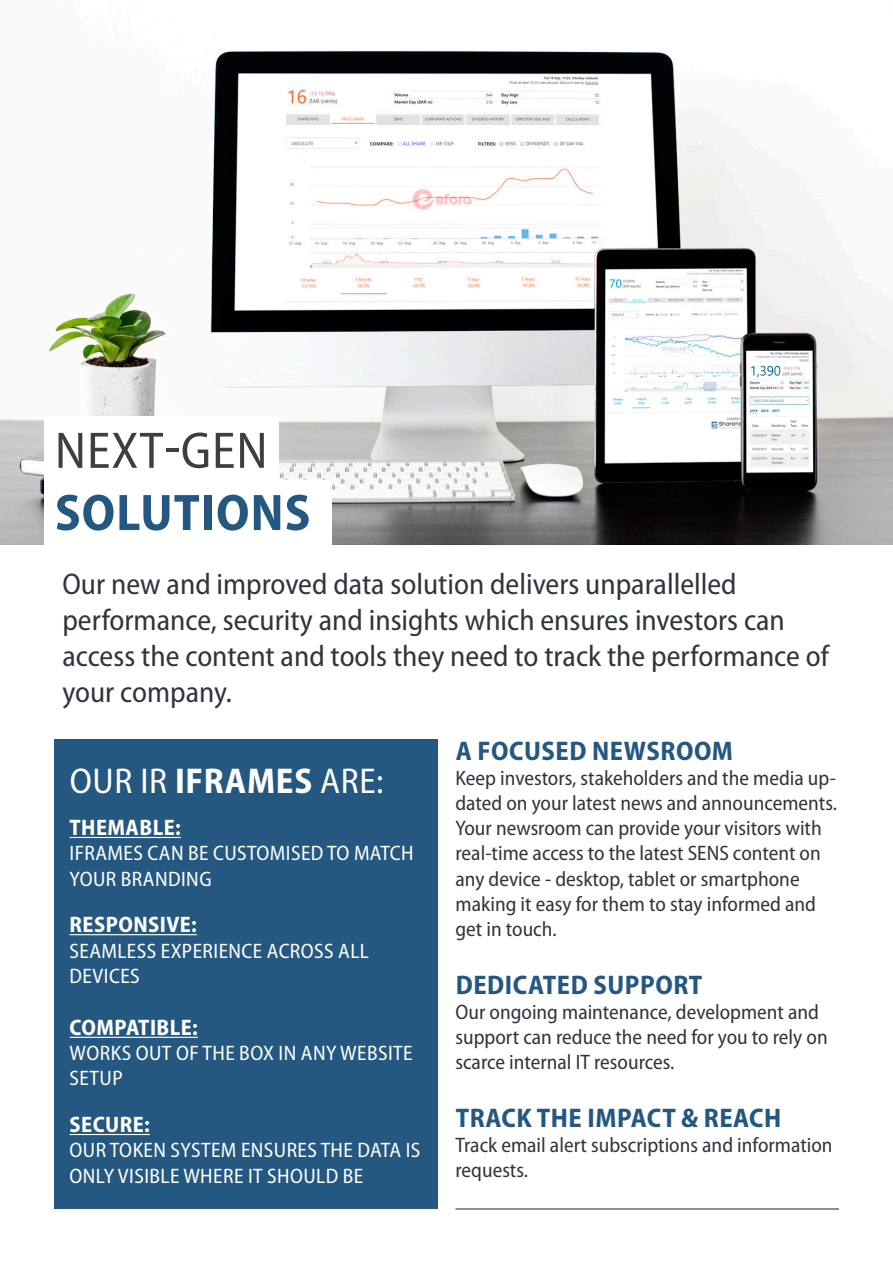
<style>
.page{position:relative;width:893px;height:1263px;background:#fff}
.page>*{position:absolute;margin:0;border:0;box-sizing:border-box;transform-origin:0 0}
.t1{font:700 semi-condensed 51.9px "Myriad Pro";letter-spacing:.02em;color:#255880}
.t2{font:semi-condensed 51.9px "Myriad Pro";letter-spacing:.02em;color:#3e3e3f}
.t3{font:semi-condensed 36px "Myriad Pro";letter-spacing:.02em;color:#fff}
.t4{font:semi-condensed 30px/36px "Myriad Pro";color:#30343e}
.t5{font:700 semi-condensed 27px "Myriad Pro";letter-spacing:.02em;color:#255880}
.t6{font:700 semi-condensed 22.5px "Myriad Pro";letter-spacing:.02em;color:#fff}
.t7{font:semi-condensed 21px/25.2px "Myriad Pro";color:#30343e}
.t8{font:semi-condensed 21px/25.2px "Myriad Pro";letter-spacing:.02em;color:#fff}
.s1{font-weight:700}
</style>
<div class="page">
<img style="left:0;top:50px;width:893px;height:495px">
<div style="left:45px;top:416px;width:234px;height:64px;background:#fff"></div>
<div style="left:45px;top:480px;width:287px;height:65px;background:#fff"></div>
<div style="left:54px;top:739px;width:383px;height:470px;background:#255880"></div>
<hr style="left:70px;top:837px;width:111px;height:1px;background:#fff">
<hr style="left:70px;top:934px;width:127px;height:1px;background:#fff">
<hr style="left:70px;top:1037px;width:128px;height:1px;background:#fff">
<hr style="left:70px;top:1134px;width:80px;height:1px;background:#fff">
<hr style="left:455px;top:1209px;width:384px;height:1px;background:#231f20">
<p class="t2" style="left:55px;top:419px;width:214px">NEXT-GEN</p>
<p class="t1" style="left:55px;top:479px;width:257px">SOLUTIONS</p>
<p class="t4" style="left:62px;top:566px;width:768px">Our new and improved data solution delivers unparallelled performance, security and insights which ensures investors can access the content and tools they need to track the performance of your company.</p>
<p class="t3" style="left:70px;top:758px;width:315px">OUR IR <span class="s1">IFRAMES</span> ARE:</p>
<p class="t6" style="left:70px;top:813px;width:113px">THEMABLE:</p>
<p class="t8" style="left:70px;top:840px;width:346px">IFRAMES CAN BE CUSTOMISED TO MATCH<br>YOUR BRANDING</p>
<p class="t6" style="left:70px;top:910px;width:129px">RESPONSIVE:</p>
<p class="t8" style="left:70px;top:938px;width:301px">SEAMLESS EXPERIENCE ACROSS ALL<br>DEVICES</p>
<p class="t6" style="left:70px;top:1013px;width:130px">COMPATIBLE:</p>
<p class="t8" style="left:70px;top:1040px;width:345px">WORKS OUT OF THE BOX IN ANY WEBSITE<br>SETUP</p>
<p class="t6" style="left:70px;top:1110px;width:82px">SECURE:</p>
<p class="t8" style="left:70px;top:1137px;width:352px">OUR TOKEN SYSTEM ENSURES THE DATA IS<br>ONLY VISIBLE WHERE IT SHOULD BE</p>
<p class="t5" style="left:456px;top:733px;width:279px">A FOCUSED NEWSROOM</p>
<p class="t7" style="left:455px;top:765px;width:383px">Keep investors, stakeholders and the media up&shy;dated on your latest news and announcements.<br>Your newsroom can provide your visitors with real-time access to the latest SENS content on any device - desktop, tablet or smartphone making it easy for them to stay informed and get in touch.</p>
<p class="t5" style="left:456px;top:967px;width:248px">DEDICATED SUPPORT</p>
<p class="t7" style="left:455px;top:999px;width:374px">Our ongoing maintenance, development and support can reduce the need for you to rely on scarce internal IT resources.</p>
<p class="t5" style="left:456px;top:1100px;width:327px">TRACK THE IMPACT &amp; REACH</p>
<p class="t7" style="left:455px;top:1132px;width:379px">Track email alert subscriptions and information requests.</p>
</div>
